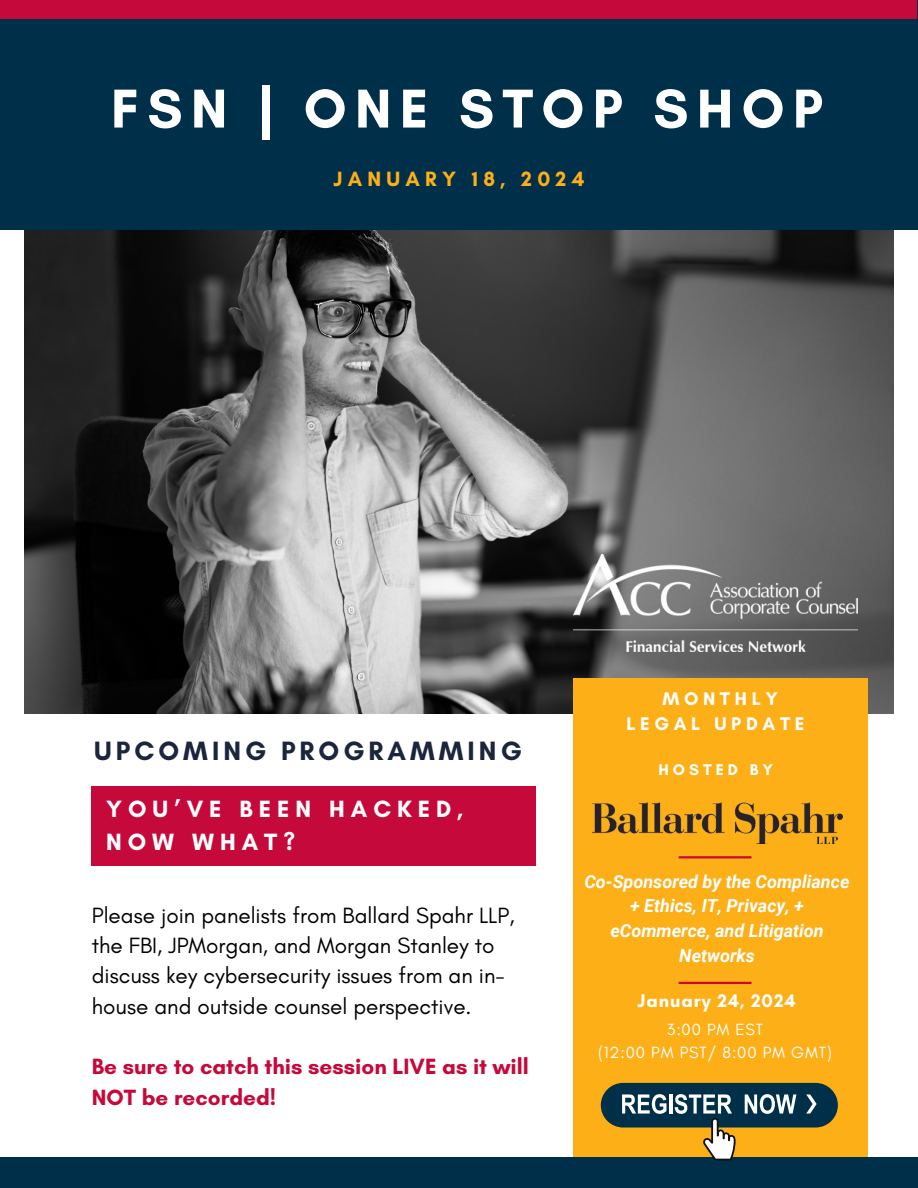
<style>
.page{position:relative;width:918px;height:1188px;background:#fff}
.page>*{position:absolute;margin:0;border:0;box-sizing:border-box;transform-origin:0 0}
.t1{font:700 55.8px "Glacial Indifference";letter-spacing:.15em;color:#fff}
.t2{font:700 27px "Glacial Indifference";letter-spacing:.15em;color:#1b253c}
.t3{font:700 24px/32.7px "Glacial Indifference";letter-spacing:.25em;color:#fff}
.t4{font:22.5px/30.3px "Glacial Indifference";color:#000}
.t5{font:700 22.5px/30.3px "Glacial Indifference";color:#c6093b}
.t6{font:700 21px "Glacial Indifference";letter-spacing:.25em;color:#fcaf17}
.t7{font:700 18.6px/25.2px "Glacial Indifference";letter-spacing:.25em;color:#fff;text-align:center}
.t8{font:700 18.6px "Glacial Indifference";letter-spacing:.05em;color:#fff}
.t9{font:italic 700 18px/24.8px "Roboto";color:#fff;text-align:center}
.t10{font:16.5px "Glacial Indifference";letter-spacing:.05em;color:#fff}
.t11{font:700 15.9px "Glacial Indifference";letter-spacing:.25em;color:#fff}
</style>
<div class="page">
<img style="left:25px;top:229px;width:868px;height:485px">
<div style="left:0;top:0;width:918px;height:229px;background:#003049"></div>
<div style="left:573px;top:678px;width:295px;height:492px;background:#fcaf17"></div>
<div style="left:0;top:0;width:917px;height:19px;background:#c6093b"></div>
<div style="left:0;top:1158px;width:918px;height:30px;background:#003049"></div>
<div style="left:92px;top:787px;width:444px;height:78px;background:#c6093b"></div>
<div style="left:601px;top:1083px;width:237px;height:45px;background:#003049;border-radius:22px"></div>
<svg style="left:622px;top:1094px;width:44px;height:20px"></svg>
<hr style="left:669px;top:1094px;width:3px;height:20px;background:#fff">
<svg style="left:675px;top:1094px;width:61px;height:66px"></svg>
<svg style="left:745px;top:1094px;width:51px;height:20px"></svg>
<svg style="left:806px;top:1094px;width:11px;height:20px"></svg>
<hr style="left:679px;top:856px;width:72px;height:2px;background:#c6093b">
<hr style="left:679px;top:982px;width:72px;height:2px;background:#c6093b">
<img style="left:573px;top:555px;width:285px;height:96px">
<img style="left:593px;top:802px;width:249px;height:42px">
<p class="t1" style="left:111px;top:75px;width:713px">FSN | ONE STOP SHOP</p>
<p class="t6" style="left:333px;top:166px;width:252px">JANUARY 18, 2024</p>
<p class="t2" style="left:94px;top:734px;width:429px">UPCOMING PROGRAMMING</p>
<p class="t3" style="left:106px;top:792px;width:359px">YOU’VE BEEN HACKED,<br>NOW WHAT?</p>
<p class="t7" style="left:626px;top:686px;width:180px">MONTHLY<br>LEGAL UPDATE</p>
<p class="t11" style="left:659px;top:760px;width:116px">HOSTED BY</p>
<p class="t4" style="left:92px;top:900px;width:424px">Please join panelists from Ballard Spahr LLP, the FBI, JPMorgan, and Morgan Stanley to discuss key cybersecurity issues from an in&shy;house and outside counsel perspective.</p>
<p class="t5" style="left:92px;top:1051px;width:439px">Be sure to catch this session LIVE as it will<br>NOT be recorded!</p>
<p class="t9" style="left:584px;top:869px;width:267px">Co-Sponsored by the Compliance + Ethics, IT, Privacy, + eCommerce, and Litigation<br>Networks</p>
<p class="t8" style="left:638px;top:989px;width:160px">January 24, 2024</p>
<p class="t10" style="left:667px;top:1020px;width:98px">3:00 PM EST</p>
<p class="t10" style="left:598px;top:1042px;width:235px">(12:00 PM PST/ 8:00 PM GMT)</p>
</div>
